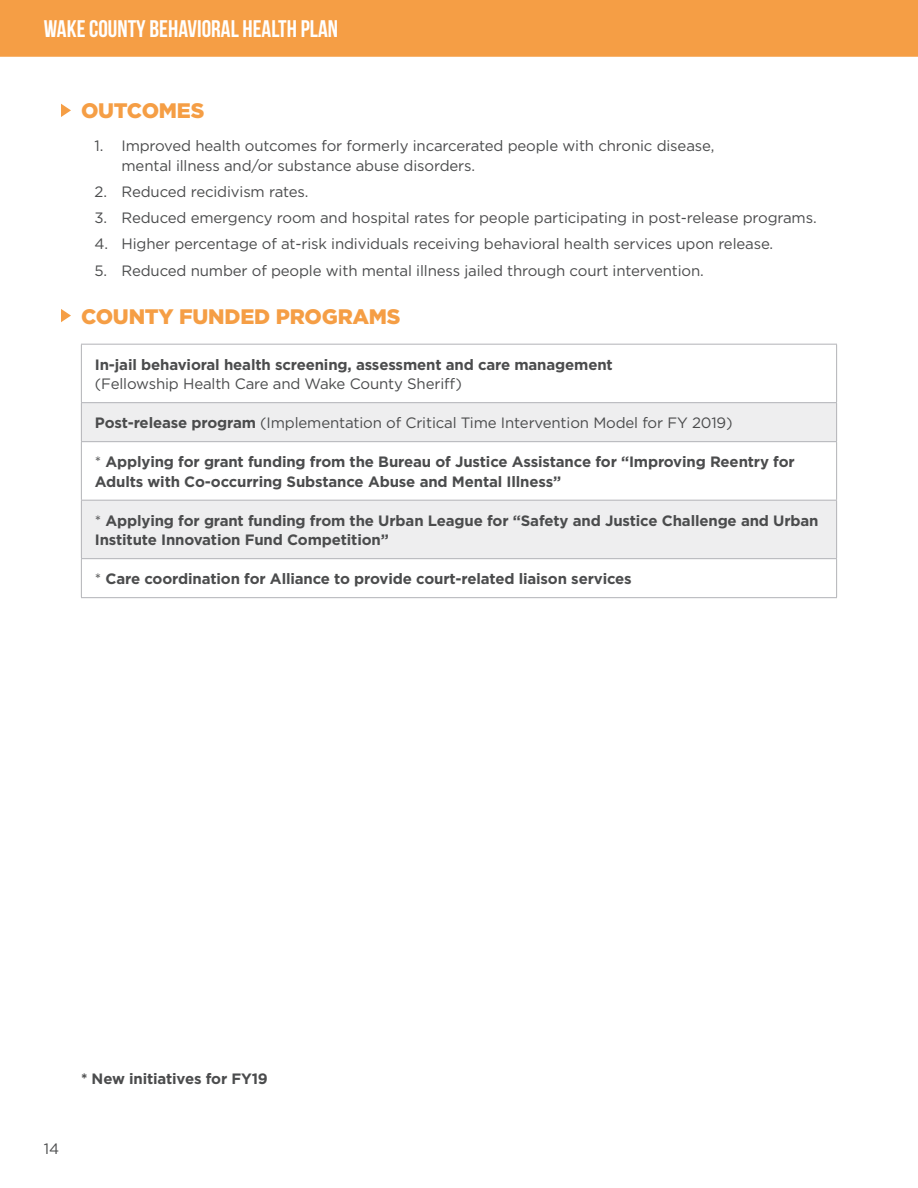
<style>
.page{position:relative;width:918px;height:1188px;background:#fff}
.page>*{position:absolute;margin:0;border:0;box-sizing:border-box;transform-origin:0 0}
.t1{font:700 24px "Bebas Neue";color:#fff}
.t2{font:900 21px "Gotham";letter-spacing:-.01em;color:#f59e45}
.t3{font:15px/19.5px "Gotham";letter-spacing:-.01em;color:#4b4c4d}
.t4{font:700 15px/19.5px "Gotham";letter-spacing:-.01em;color:#4b4c4d}
.s1{font-weight:700}
.s2{font-weight:400}
</style>
<div class="page">
<div style="left:0;top:0;width:918px;height:57px;background:#f59e45"></div>
<svg style="left:82px;top:403px;width:754px;height:155px;fill:#eeeeef"></svg>
<hr style="left:81px;top:344px;width:756px;height:1px;background:#b2b3b7">
<hr style="left:81px;top:345px;width:1px;height:57px;background:#b2b3b7">
<hr style="left:836px;top:345px;width:1px;height:57px;background:#b2b3b7">
<hr style="left:81px;top:402px;width:756px;height:1px;background:#b2b3b7">
<hr style="left:81px;top:403px;width:1px;height:38px;background:#b2b3b7">
<hr style="left:836px;top:403px;width:1px;height:38px;background:#b2b3b7">
<hr style="left:81px;top:441px;width:756px;height:1px;background:#b2b3b7">
<hr style="left:81px;top:442px;width:1px;height:58px;background:#b2b3b7">
<hr style="left:836px;top:442px;width:1px;height:58px;background:#b2b3b7">
<hr style="left:81px;top:500px;width:756px;height:1px;background:#b2b3b7">
<hr style="left:81px;top:501px;width:1px;height:57px;background:#b2b3b7">
<hr style="left:836px;top:501px;width:1px;height:57px;background:#b2b3b7">
<hr style="left:81px;top:558px;width:756px;height:1px;background:#b2b3b7">
<hr style="left:81px;top:559px;width:1px;height:38px;background:#b2b3b7">
<hr style="left:836px;top:559px;width:1px;height:38px;background:#b2b3b7">
<hr style="left:81px;top:597px;width:756px;height:1px;background:#b2b3b7">
<svg style="left:61px;top:104px;width:10px;height:13px"></svg>
<svg style="left:61px;top:309px;width:10px;height:13px"></svg>
<h1 class="t1" style="left:44px;top:16px;width:296px">WAKE COUNTY BEHAVIORAL HEALTH PLAN</h1>
<h2 class="t2" style="left:81px;top:96px;width:125px">OUTCOMES</h2>
<p class="t3" style="left:121px;top:136px;width:594px;text-indent:-27px">1. Improved health outcomes for formerly incarcerated people with chronic disease, mental illness and/or substance abuse disorders.</p>
<p class="t3" style="left:94px;top:181px;width:216px">2. Reduced recidivism rates.</p>
<p class="t3" style="left:94px;top:208px;width:724px">3. Reduced emergency room and hospital rates for people participating in post-release programs.</p>
<p class="t3" style="left:94px;top:234px;width:680px">4. Higher percentage of at-risk individuals receiving behavioral health services upon release.</p>
<p class="t3" style="left:94px;top:260px;width:611px">5. Reduced number of people with mental illness jailed through court intervention.</p>
<h2 class="t2" style="left:81px;top:302px;width:321px">COUNTY FUNDED PROGRAMS</h2>
<p class="t4" style="left:95px;top:355px;width:519px">In-jail behavioral health screening, assessment and care management</p>
<p class="t3" style="left:95px;top:374px;width:369px">(Fellowship Health Care and Wake County Sheriff)</p>
<p class="t3" style="left:95px;top:413px;width:639px"><span class="s1">Post-release program</span> (Implementation of Critical Time Intervention Model for FY 2019)</p>
<p class="t4" style="left:95px;top:452px;width:701px"><span class="s2">*</span> Applying for grant funding from the Bureau of Justice Assistance for “Improving Reentry for<br>Adults with Co-occurring Substance Abuse and Mental Illness”</p>
<p class="t4" style="left:95px;top:511px;width:725px"><span class="s2">*</span> Applying for grant funding from the Urban League for “Safety and Justice Challenge and Urban<br>Institute Innovation Fund Competition”</p>
<p class="t4" style="left:95px;top:569px;width:538px"><span class="s2">*</span> Care coordination for Alliance to provide court-related liaison services</p>
<p class="t4" style="left:81px;top:1069px;width:188px">* New initiatives for FY19</p>
<p class="t3" style="left:44px;top:1139px;width:17px">14</p>
</div>
